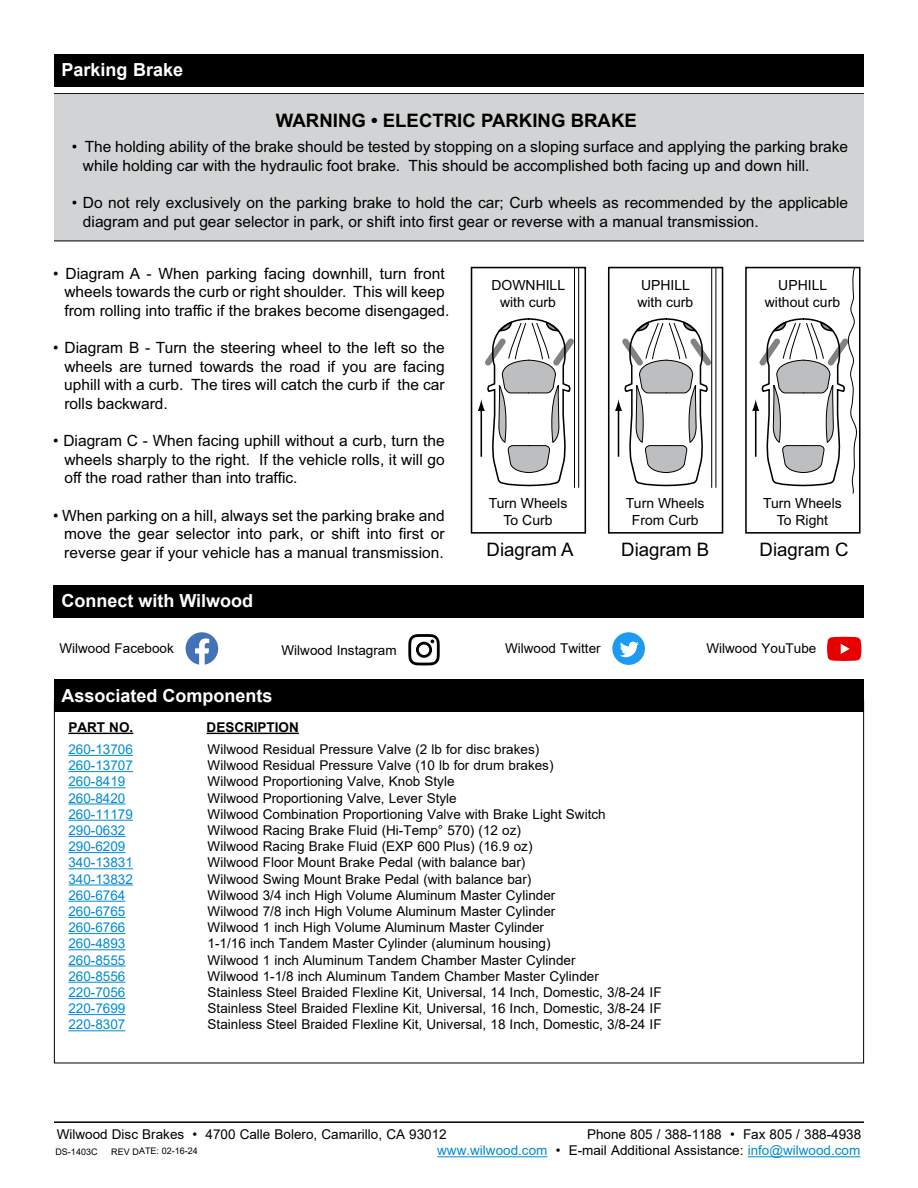
<style>
.page{position:relative;width:918px;height:1188px;background:#fff}
.page>*{position:absolute;margin:0;border:0;box-sizing:border-box;transform-origin:0 0}
.t1{font:700 18.6px "Arial";color:#000}
.t2{font:18.6px "Arial";color:#000}
.t3{font:700 18px "Arial";color:#fff}
.t4{font:15.45px/18.6px "Arial";color:#000}
.t5{font:13.95px/16.8px "Arial";color:#000;text-align:center}
.t6{font:13.5px/16.2px "Arial";color:#000}
.t7{font:13.5px/16.2px "Arial";color:#008cd1}
.t8{font:700 13.5px "Arial";color:#000}
.t9{font:9px "Arial";letter-spacing:-.005em;color:#000}
.s1{color:#000}
</style>
<div class="page">
<hr style="left:54px;top:1121px;width:810px;height:2px;background:#000">
<hr style="left:437px;top:1156px;width:111px;height:1px;background:#008cd1">
<hr style="left:748px;top:1156px;width:112px;height:1px;background:#008cd1">
<div style="left:54px;top:54px;width:810px;height:32px;background:#000"></div>
<div style="left:54px;top:93px;width:810px;height:148px;background:#d1d3d4"></div>
<hr style="left:574px;top:268px;width:1px;height:219px;background:#000">
<hr style="left:578px;top:268px;width:1px;height:219px;background:#000">
<svg style="left:478px;top:317px;width:101px;height:171px"></svg>
<div style="left:471px;top:267px;width:115px;height:267px;border:2px solid #000"></div>
<hr style="left:711px;top:268px;width:1px;height:219px;background:#000">
<hr style="left:716px;top:268px;width:1px;height:219px;background:#000">
<svg style="left:615px;top:317px;width:102px;height:171px"></svg>
<div style="left:608px;top:267px;width:115px;height:267px;border:2px solid #000"></div>
<div style="left:745px;top:267px;width:116px;height:267px;border:2px solid #000"></div>
<svg style="left:752px;top:267px;width:106px;height:227px"></svg>
<hr style="left:68px;top:755px;width:65px;height:1px;background:#008cd1">
<hr style="left:68px;top:771px;width:65px;height:1px;background:#008cd1">
<hr style="left:68px;top:787px;width:57px;height:1px;background:#008cd1">
<hr style="left:68px;top:804px;width:57px;height:1px;background:#008cd1">
<hr style="left:68px;top:820px;width:65px;height:1px;background:#008cd1">
<hr style="left:68px;top:836px;width:57px;height:1px;background:#008cd1">
<hr style="left:68px;top:852px;width:57px;height:1px;background:#008cd1">
<hr style="left:68px;top:868px;width:65px;height:1px;background:#008cd1">
<hr style="left:68px;top:885px;width:65px;height:1px;background:#008cd1">
<hr style="left:68px;top:901px;width:57px;height:1px;background:#008cd1">
<hr style="left:68px;top:917px;width:57px;height:1px;background:#008cd1">
<hr style="left:68px;top:933px;width:57px;height:1px;background:#008cd1">
<hr style="left:68px;top:949px;width:57px;height:1px;background:#008cd1">
<hr style="left:68px;top:966px;width:57px;height:1px;background:#008cd1">
<hr style="left:68px;top:982px;width:57px;height:1px;background:#008cd1">
<hr style="left:68px;top:998px;width:57px;height:1px;background:#008cd1">
<hr style="left:68px;top:1014px;width:57px;height:1px;background:#008cd1">
<hr style="left:68px;top:1030px;width:57px;height:1px;background:#008cd1">
<hr style="left:68px;top:733px;width:65px;height:1px;background:#000">
<hr style="left:207px;top:733px;width:92px;height:1px;background:#000">
<div style="left:54px;top:680px;width:810px;height:32px;background:#000"></div>
<div style="left:54px;top:585px;width:810px;height:32px;background:#000"></div>
<svg style="left:186px;top:632px;width:32px;height:33px"></svg>
<div style="left:612px;top:632px;width:33px;height:33px;background:#1d9bf0;border-radius:50%"></div>
<svg style="left:620px;top:642px;width:19px;height:15px"></svg>
<svg style="left:408px;top:634px;width:32px;height:31px"></svg>
<svg style="left:827px;top:637px;width:34px;height:24px"></svg>
<h2 class="t3" style="left:62px;top:57px;width:123px">Parking Brake</h2>
<h1 class="t1" style="left:276px;top:107px;width:362px">WARNING • ELECTRIC PARKING BRAKE</h1>
<p class="t4" style="left:83px;top:137px;width:767px;text-indent:-11px">• The holding ability of the brake should be tested by stopping on a sloping surface and applying the parking brake while holding car with the hydraulic foot brake. This should be accomplished both facing up and down hill.</p>
<p class="t4" style="left:83px;top:193px;width:767px;text-indent:-11px">• Do not rely exclusively on the parking brake to hold the car; Curb wheels as recommended by the applicable diagram and put gear selector in park, or shift into first gear or reverse with a manual transmission.</p>
<p class="t4" style="left:64px;top:264px;width:387px;text-indent:-11px">• Diagram A - When parking facing downhill, turn front wheels towards the curb or right shoulder. This will keep from rolling into traffic if the brakes become disengaged.</p>
<p class="t4" style="left:64px;top:338px;width:382px;text-align:justify;text-indent:-11px">• Diagram B - Turn the steering wheel to the left so the wheels are turned towards the road if you are facing uphill with a curb. The tires will catch the curb if the car rolls backward.</p>
<p class="t4" style="left:64px;top:431px;width:382px;text-align:justify;text-indent:-11px">• Diagram C - When facing uphill without a curb, turn the wheels sharply to the right. If the vehicle rolls, it will go off the road rather than into traffic.</p>
<p class="t4" style="left:64px;top:506px;width:382px;text-align:justify;text-indent:-11px">• When parking on a hill, always set the parking brake and move the gear selector into park, or shift into first or reverse gear if your vehicle has a manual transmission.</p>
<p class="t5" style="left:491px;top:277px;width:75px">DOWNHILL with curb</p>
<p class="t5" style="left:637px;top:277px;width:57px;text-align:left">UPHILL with curb</p>
<p class="t5" style="left:765px;top:277px;width:77px">UPHILL without curb</p>
<p class="t5" style="left:489px;top:495px;width:80px">Turn Wheels<br>To Curb</p>
<h1 class="t2" style="left:487px;top:537px;width:88px">Diagram A</h1>
<p class="t5" style="left:626px;top:495px;width:80px">Turn Wheels<br>From Curb</p>
<h1 class="t2" style="left:621px;top:537px;width:89px">Diagram B</h1>
<p class="t5" style="left:763px;top:495px;width:80px">Turn Wheels<br>To Right</p>
<h1 class="t2" style="left:760px;top:537px;width:90px">Diagram C</h1>
<h2 class="t3" style="left:61px;top:588px;width:193px">Connect with Wilwood</h2>
<p class="t6" style="left:59px;top:640px;width:116px">Wilwood Facebook</p>
<p class="t6" style="left:282px;top:642px;width:117px">Wilwood Instagram</p>
<p class="t6" style="left:505px;top:640px;width:97px">Wilwood Twitter</p>
<p class="t6" style="left:706px;top:640px;width:111px">Wilwood YouTube</p>
<h2 class="t3" style="left:62px;top:683px;width:213px">Associated Components</h2>
<p class="t8" style="left:68px;top:718px;width:66px">PART NO.</p>
<p class="t8" style="left:207px;top:718px;width:94px">DESCRIPTION</p>
<p class="t7" style="left:68px;top:741px;width:66px">260-13706<br>260-13707<br>260-8419<br>260-8420<br>260-11179<br>290-0632<br>290-6209<br>340-13831<br>340-13832<br>260-6764<br>260-6765<br>260-6766<br>260-4893<br>260-8555<br>260-8556<br>220-7056<br>220-7699<br>220-8307</p>
<p class="t6" style="left:208px;top:741px;width:455px">Wilwood Residual Pressure Valve (2 lb for disc brakes)<br>Wilwood Residual Pressure Valve (10 lb for drum brakes)<br>Wilwood Proportioning Valve, Knob Style<br>Wilwood Proportioning Valve, Lever Style<br>Wilwood Combination Proportioning Valve with Brake Light Switch<br>Wilwood Racing Brake Fluid (Hi-Temp° 570) (12 oz)<br>Wilwood Racing Brake Fluid (EXP 600 Plus) (16.9 oz)<br>Wilwood Floor Mount Brake Pedal (with balance bar)<br>Wilwood Swing Mount Brake Pedal (with balance bar)<br>Wilwood 3/4 inch High Volume Aluminum Master Cylinder<br>Wilwood 7/8 inch High Volume Aluminum Master Cylinder<br>Wilwood 1 inch High Volume Aluminum Master Cylinder<br>1-1/16 inch Tandem Master Cylinder (aluminum housing)<br>Wilwood 1 inch Aluminum Tandem Chamber Master Cylinder<br>Wilwood 1-1/8 inch Aluminum Tandem Chamber Master Cylinder<br>Stainless Steel Braided Flexline Kit, Universal, 14 Inch, Domestic, 3/8-24 IF Stainless Steel Braided Flexline Kit, Universal, 16 Inch, Domestic, 3/8-24 IF Stainless Steel Braided Flexline Kit, Universal, 18 Inch, Domestic, 3/8-24 IF</p>
<p class="t6" style="left:57px;top:1126px;width:392px">Wilwood Disc Brakes • 4700 Calle Bolero, Camarillo, CA 93012</p>
<p class="t6" style="left:587px;top:1126px;width:276px">Phone 805 / 388-1188 • Fax 805 / 388-4938</p>
<p class="t9" style="left:55px;top:1145px;width:44px">DS-1403C</p>
<p class="t9" style="left:111px;top:1145px;width:88px">REV DATE: 02-16-24</p>
<p class="t7" style="left:437px;top:1142px;width:425px">www.wilwood.com <span class="s1">• E-mail Additional Assistance:</span> info@wilwood.com</p>
</div>
